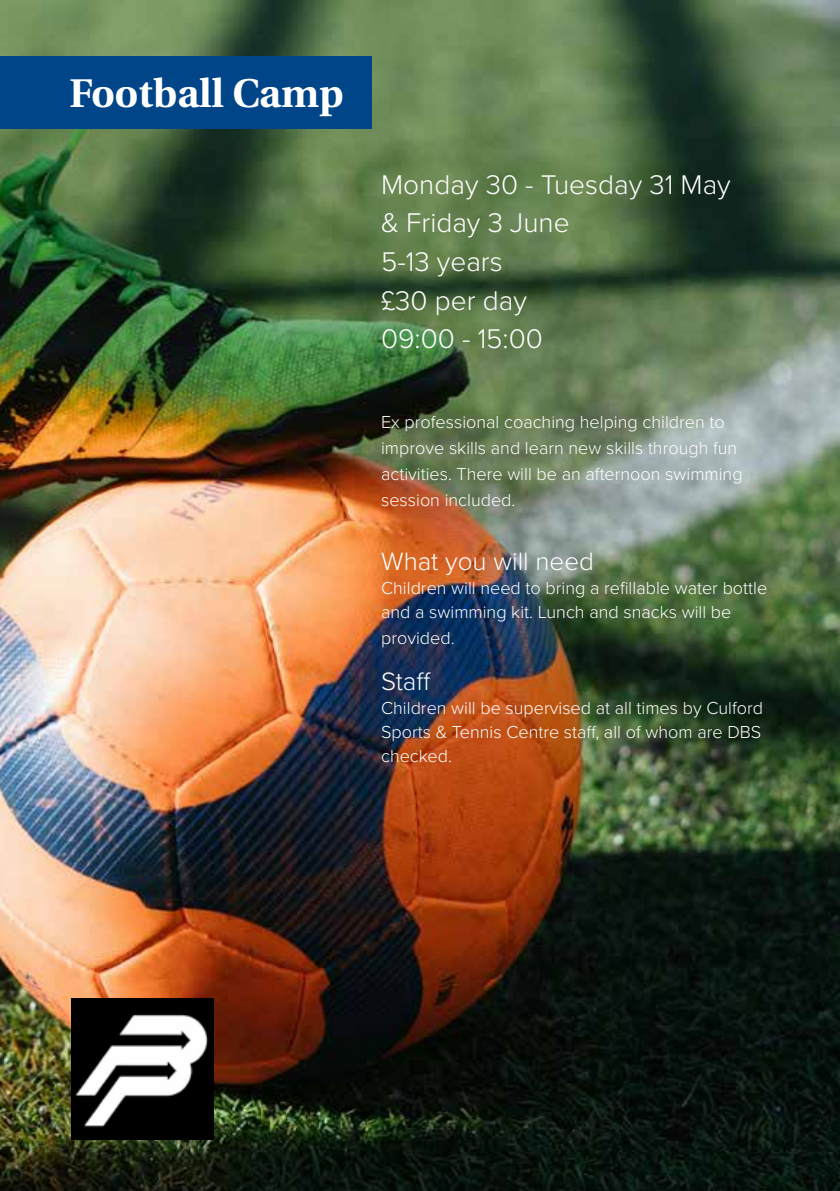
<style>
.page{position:relative;width:840px;height:1191px;background:#fff}
.page>*{position:absolute;margin:0;border:0;box-sizing:border-box;transform-origin:0 0}
.t1{font:700 40px "Heuristica";color:#fff}
.t2{font:300 28px/38.6px "Proxima Nova";color:#fff}
.t3{font:300 26px "Proxima Nova";color:#fff}
.t4{font:300 18px/26px "Proxima Nova";color:#fff}
</style>
<div class="page">
<img style="left:0;top:0;width:839px;height:1191px">
<div style="left:0;top:57px;width:371px;height:72px;background:#004587"></div>
<img style="left:71px;top:998px;width:142px;height:142px">
<h1 class="t1" style="left:69px;top:61px;width:276px">Football Camp</h1>
<h2 class="t2" style="left:381px;top:163px;width:351px">Monday 30 - Tuesday 31 May &amp; Friday 3 June<br>5-13 years<br>£30 per day<br>09:00 - 15:00</h2>
<p class="t4" style="left:381px;top:408px;width:363px">Ex professional coaching helping children to improve skills and learn new skills through fun activities. There will be an afternoon swimming session included.</p>
<h3 class="t3" style="left:381px;top:541px;width:214px">What you will need</h3>
<p class="t4" style="left:381px;top:574px;width:387px;line-height:24px">Children will need to bring a refillable water bottle and a swimming kit. Lunch and snacks will be</p>
<p class="t4" style="left:381px;top:623px;width:75px">provided.</p>
<h3 class="t3" style="left:381px;top:661px;width:51px">Staff</h3>
<p class="t4" style="left:381px;top:694px;width:383px;line-height:24px;text-align:justify">Children will be supervised at all times by Culford Sports &amp; Tennis Centre staff, all of whom are DBS checked.</p>
</div>
